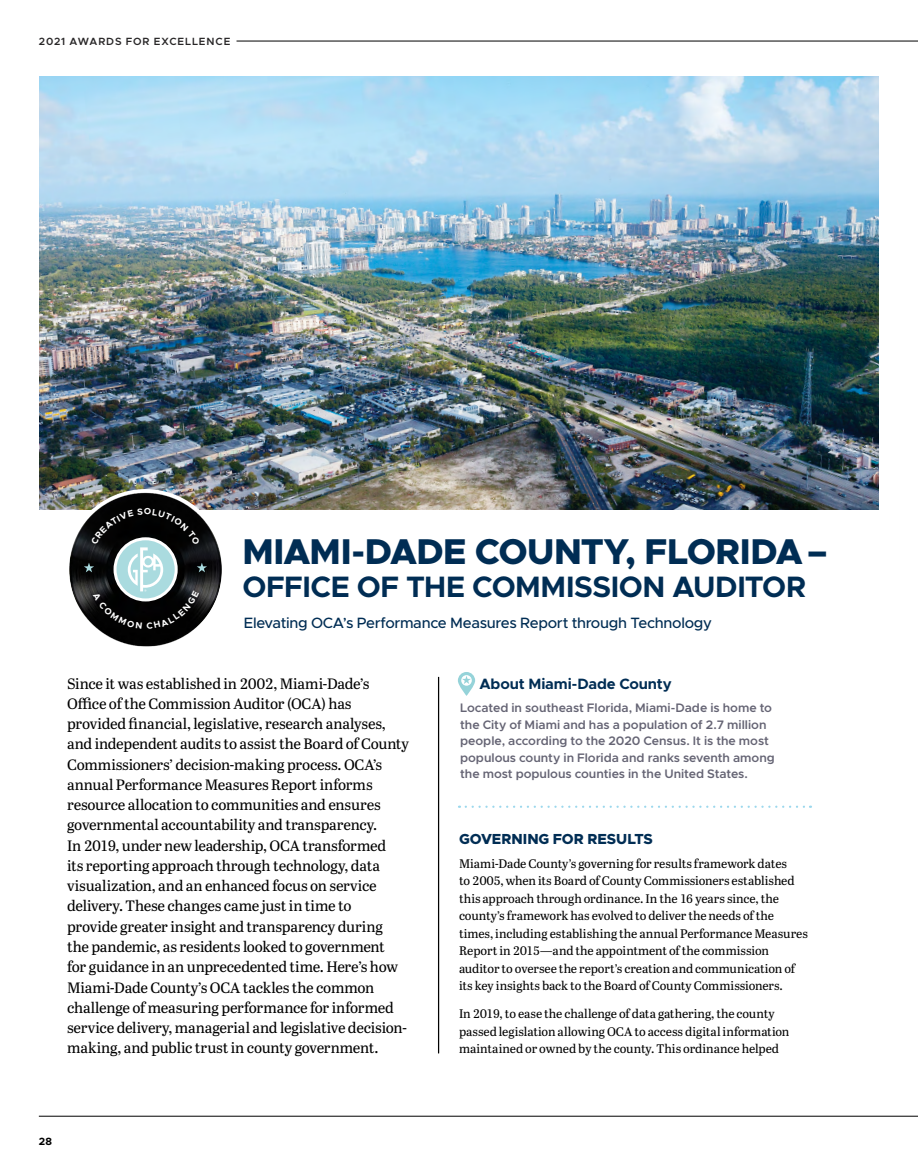
<style>
.page{position:relative;width:918px;height:1175px;background:#fff}
.page>*{position:absolute;margin:0;border:0;box-sizing:border-box;transform-origin:0 0}
.t1{font:800 36px "Metropolis";letter-spacing:-.02em;color:#002d54}
.t2{font:700 29.7px "Metropolis";letter-spacing:-.015em;color:#002d54}
.t3{font:15px/20.2px "Abril Text";letter-spacing:-.015em;color:#000}
.t4{font:500 15px "Metropolis";letter-spacing:-.02em;color:#002d54}
.t5{font:700 15px "Metropolis";letter-spacing:-.01em;color:#002d54}
.t6{font:800 14.7px "Metropolis";letter-spacing:-.005em;color:#002d54}
.t7{font:12.3px/17.4px "Abril Text";letter-spacing:-.005em;color:#000}
.t8{font:600 12.3px/16.5px "Metropolis";letter-spacing:-.005em;color:#656474}
.t9{font:600 10.5px "Metropolis";letter-spacing:.08em;color:#282627}
.t10{font:700 10.5px "Metropolis";color:#000}
</style>
<div class="page">
<hr style="left:39px;top:1115px;width:879px;height:1px;background:#000">
<hr style="left:237px;top:41px;width:681px;height:1px;background:#000">
<img style="left:39px;top:76px;width:840px;height:433px">
<img style="left:69px;top:492px;width:153px;height:154px">
<hr style="left:438px;top:677px;width:1px;height:376px;background:#000">
<svg style="left:466px;top:805px;width:345px;height:3px"></svg>
<svg style="left:458px;top:672px;width:17px;height:24px"></svg>
<svg style="left:84px;top:508px;width:123px;height:121px;background:#394041"></svg>
<p class="t9" style="left:39px;top:34px;width:193px">2021 AWARDS FOR EXCELLENCE</p>
<h1 class="t1" style="left:242px;top:529px;width:587px">MIAMI-DADE COUNTY, FLORIDA–</h1>
<h2 class="t2" style="left:242px;top:568px;width:565px">OFFICE OF THE COMMISSION AUDITOR</h2>
<p class="t4" style="left:244px;top:613px;width:470px">Elevating OCA’s Performance Measures Report through Technology</p>
<p class="t3" style="left:67px;top:672px;width:343px">Since it was established in 2002, Miami-Dade’s Office of the Commission Auditor (OCA) has provided financial, legislative, research analyses, and independent audits to assist the Board of County Commissioners’ decision-making process. OCA’s annual Performance Measures Report informs resource allocation to communities and ensures governmental accountability and transparency.<br>In 2019, under new leadership, OCA transformed<br>its reporting approach through technology, data visualization, and an enhanced focus on service delivery. These changes came just in time to<br>provide greater insight and transparency during<br>the pandemic, as residents looked to government<br>for guidance in an unprecedented time. Here’s how Miami-Dade County’s OCA tackles the common challenge of measuring performance for informed service delivery, managerial and legislative decision&shy;making, and public trust in county government.</p>
<p class="t5" style="left:480px;top:674px;width:194px">About Miami-Dade County</p>
<p class="t8" style="left:460px;top:699px;width:316px">Located in southeast Florida, Miami-Dade is home to the City of Miami and has a population of 2.7 million people, according to the 2020 Census. It is the most populous county in Florida and ranks seventh among the most populous counties in the United States.</p>
<p class="t6" style="left:459px;top:829px;width:196px">GOVERNING FOR RESULTS</p>
<p class="t7" style="left:459px;top:854px;width:350px">Miami-Dade County’s governing for results framework dates<br>to 2005, when its Board of County Commissioners established this approach through ordinance. In the 16 years since, the county’s framework has evolved to deliver the needs of the times, including establishing the annual Performance Measures Report in 2015—and the appointment of the commission auditor to oversee the report’s creation and communication of its key insights back to the Board of County Commissioners.</p>
<p class="t7" style="left:459px;top:1004px;width:332px">In 2019, to ease the challenge of data gathering, the county passed legislation allowing OCA to access digital information maintained or owned by the county. This ordinance helped</p>
<p class="t10" style="left:39px;top:1134px;width:15px">28</p>
</div>
